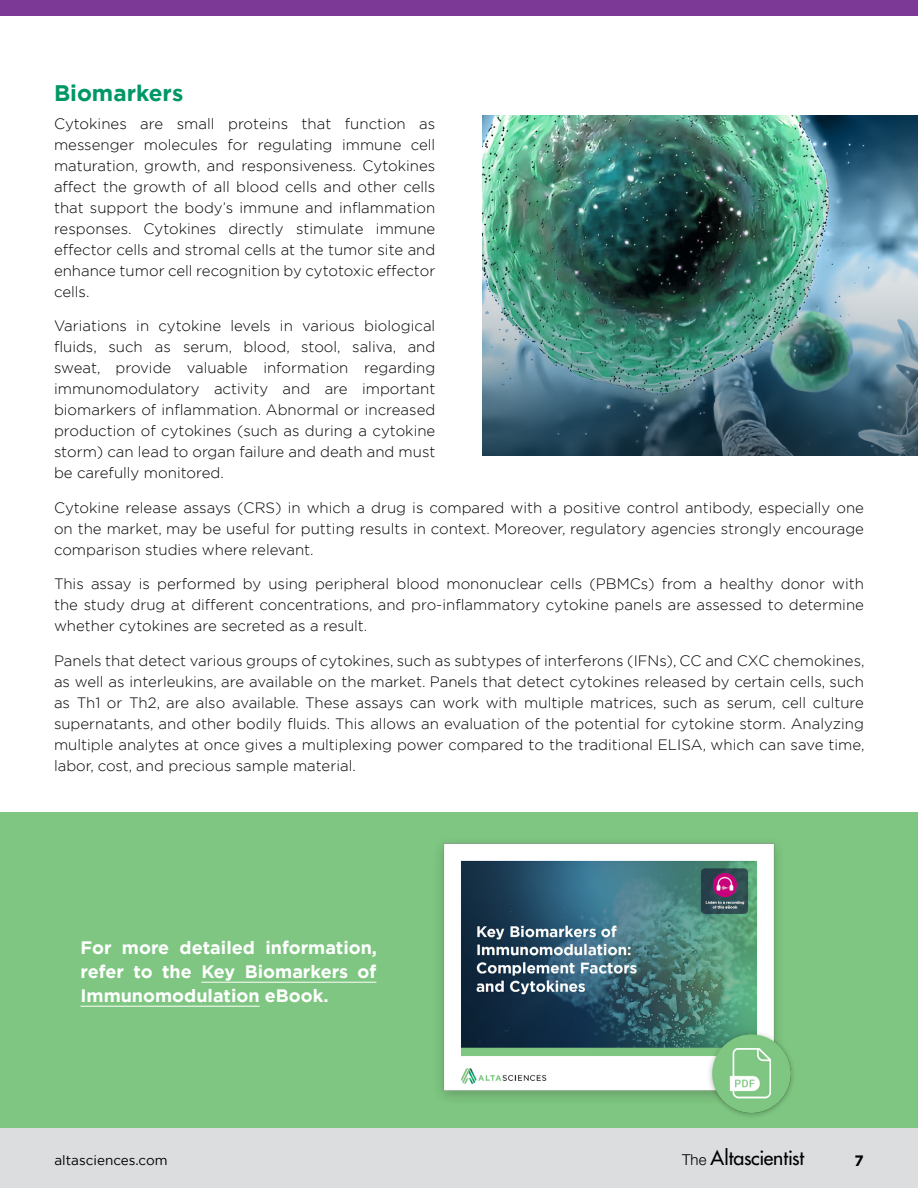
<style>
.page{position:relative;width:918px;height:1188px;background:#fff}
.page>*{position:absolute;margin:0;border:0;box-sizing:border-box;transform-origin:0 0}
.t1{font:700 22.5px "Gotham";color:#009767}
.t2{font:500 19.5px "Futura Std";letter-spacing:-.01em;color:#000}
.t3{font:700 18px/24px "Gotham";color:#fff;text-align:justify}
.t4{font:300 15px/21px "Gotham";color:#000;text-align:justify}
.t5{font:700 15px "Gotham";color:#000}
.t6{font:13.5px "Gotham";color:#000}
.s1{font-family:"Helvetica Neue LT Std";font-weight:300;font-size:15px}
</style>
<div class="page">
<div style="left:0;top:1125px;width:918px;height:63px;background:#dcddde"></div>
<div style="left:0;top:812px;width:918px;height:316px;background:#7ec681"></div>
<div style="left:0;top:0;width:918px;height:15px;background:#7c3996"></div>
<img style="left:483px;top:116px;width:435px;height:340px">
<hr style="left:201px;top:982px;width:175px;height:1px;background:#fff">
<hr style="left:81px;top:1006px;width:179px;height:1px;background:#fff">
<img style="left:440px;top:843px;width:353px;height:274px">
<h1 class="t1" style="left:54px;top:78px;width:131px">Biomarkers</h1>
<p class="t4" style="left:54px;top:113px;width:383px">Cytokines are small proteins that function as messenger molecules for regulating immune cell maturation, growth, and responsiveness. Cytokines affect the growth of all blood cells and other cells that support the body’s immune and inflammation responses. Cytokines directly stimulate immune effector cells and stromal cells at the tumor site and enhance tumor cell recognition by cytotoxic effector cells.</p>
<p class="t4" style="left:54px;top:315px;width:383px">Variations in cytokine levels in various biological fluids, such as serum, blood, stool, saliva, and sweat, provide valuable information regarding immunomodulatory activity and are important biomarkers of inflammation. Abnormal or increased production of cytokines (such as during a cytokine storm) can lead to organ failure and death and must be carefully monitored.</p>
<p class="t4" style="left:54px;top:497px;width:812px">Cytokine release assays (CRS) in which a drug is compared with a positive control antibody, especially one on the market, may be useful for putting results in context. Moreover, regulatory agencies strongly encourage comparison studies where relevant.</p>
<p class="t4" style="left:54px;top:573px;width:812px">This assay is performed by using peripheral blood mononuclear cells (PBMCs) from a healthy donor with the study drug at different concentrations, and pro-inflammatory cytokine panels are assessed to determine whether cytokines are secreted as a result.</p>
<p class="t4" style="left:54px;top:650px;width:812px">Panels that detect various groups of cytokines, such as subtypes of interferons (IFNs), CC and CXC chemokines, as well as interleukins, are available on the market. Panels that detect cytokines released by certain cells, such as Th1 or Th2, are also available. These assays can work with multiple matrices, such as serum, cell culture supernatants, and other bodily fluids. This allows an evaluation of the potential for cytokine storm. Analyzing multiple analytes at once gives a multiplexing power compared to the traditional ELISA, which can save time, labor, cost, and precious sample material.</p>
<p class="t3" style="left:81px;top:935px;width:298px">For more detailed information, refer to the Key Biomarkers of Immunomodulation eBook.</p>
<p class="t6" style="left:54px;top:1152px;width:115px">altasciences.com</p>
<h2 class="t2" style="left:682px;top:1146px;width:123px"><span class="s1">The</span> Altascientist</h2>
<p class="t5" style="left:854px;top:1150px;width:11px">7</p>
</div>
